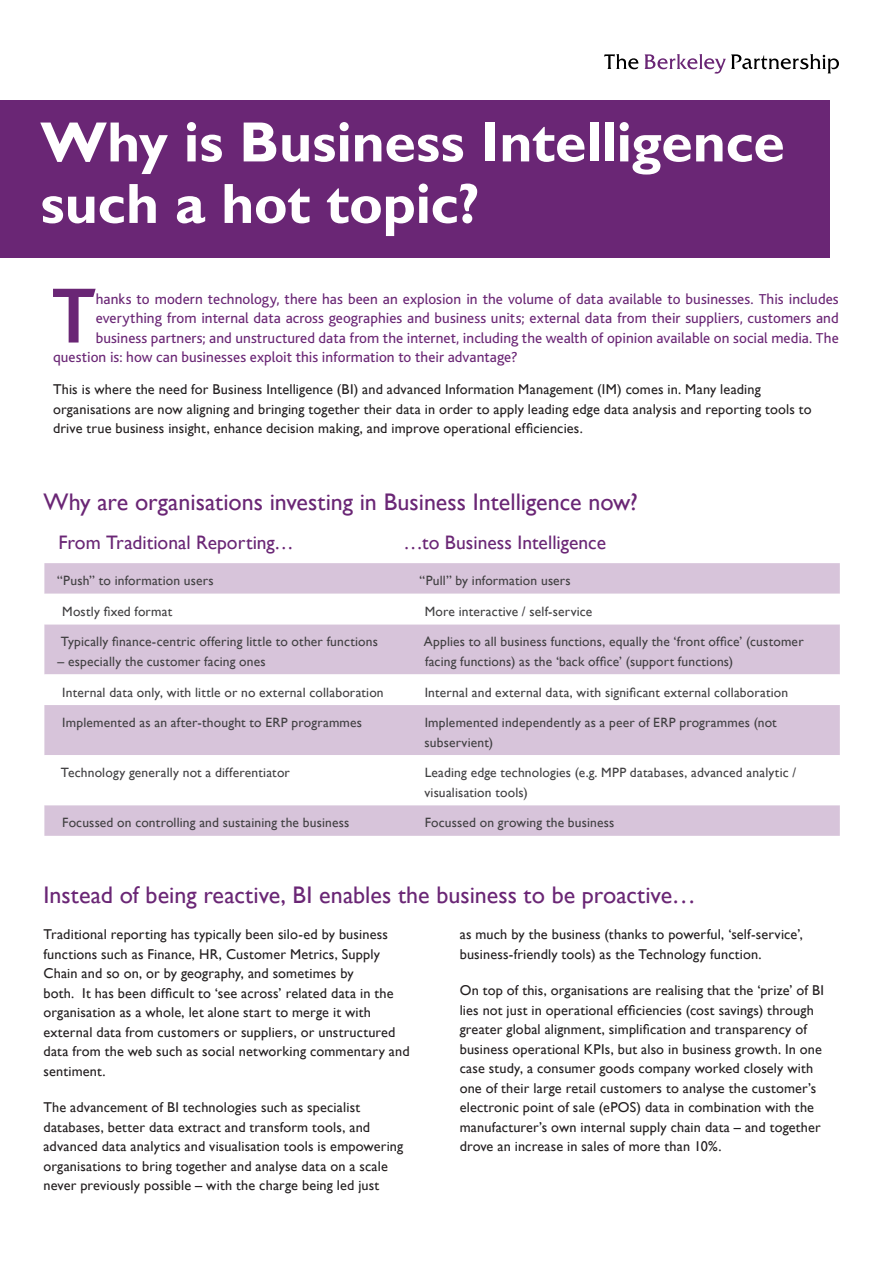
<style>
.page{position:relative;width:893px;height:1263px;background:#fff}
.page>*{position:absolute;margin:0;border:0;box-sizing:border-box;transform-origin:0 0}
.Body_Text_Intro{font:700 81.6px "Bliss";color:#6a2675}
.M_S_Article_copy{font:700 57px/61.5px "Gill Sans";letter-spacing:-.005em;color:#fff}
.Body_Text{font:24px "Gill Sans";color:#6a2675}
.Sub_Heading{font:19.5px "Gill Sans";color:#6a2675}
.Body_Text_Intro-2{font:15px "Bliss";letter-spacing:.005em;color:#6a2675}
.Body_Text-2{font:14.25px/19.5px "Gill Sans";letter-spacing:.01em;color:#231f20}
.Table{font:13.5px/19.5px "Gill Sans";letter-spacing:.015em;color:#414042}
</style>
<div class="page">
<svg style="left:604px;top:54px;width:34px;height:15px"></svg>
<svg style="left:644px;top:54px;width:195px;height:20px"></svg>
<div style="left:0;top:101px;width:829px;height:157px;background:#6a2675"></div>
<div style="left:44px;top:563px;width:796px;height:273px;background:#d7c4da"></div>
<svg style="left:44px;top:594px;width:796px;height:211px"></svg>
<p class="M_S_Article_copy" style="left:40px;top:113px;width:746px">Why is Business Intelligence such a hot topic?</p>
<p class="Body_Text_Intro" style="left:52px;top:273px;width:45px">T</p>
<p class="Body_Text_Intro-2" style="left:96px;top:291px;width:744px">hanks to modern technology, there has been an explosion in the volume of data available to businesses. This includes</p>
<p class="Body_Text_Intro-2" style="left:96px;top:310px;width:744px">everything from internal data across geographies and business units; external data from their suppliers, customers and</p>
<p class="Body_Text_Intro-2" style="left:96px;top:330px;width:744px">business partners; and unstructured data from the internet, including the wealth of opinion available on social media. The</p>
<p class="Body_Text_Intro-2" style="left:53px;top:349px;width:466px">question is: how can businesses exploit this information to their advantage?</p>
<p class="Body_Text-2" style="left:53px;top:380px;width:760px">This is where the need for Business Intelligence (BI) and advanced Information Management (IM) comes in. Many leading organisations are now aligning and bringing together their data in order to apply leading edge data analysis and reporting tools to drive true business insight, enhance decision making, and improve operational efficiencies.</p>
<p class="Body_Text" style="left:44px;top:488px;width:596px">Why are organisations investing in Business Intelligence now?</p>
<p class="Sub_Heading" style="left:58px;top:531px;width:237px">From Traditional Reporting…</p>
<p class="Sub_Heading" style="left:403px;top:531px;width:204px">…to Business Intelligence</p>
<p class="Table" style="left:57px;top:571px;width:158px">“Push” to information users</p>
<p class="Table" style="left:420px;top:571px;width:153px">“Pull” by information users</p>
<p class="Table" style="left:62px;top:602px;width:112px">Mostly fixed format</p>
<p class="Table" style="left:425px;top:602px;width:169px">More interactive / self-service</p>
<p class="Table" style="left:61px;top:632px;width:319px">Typically finance-centric offering little to other functions</p>
<p class="Table" style="left:58px;top:652px;width:210px">– especially the customer facing ones</p>
<p class="Table" style="left:424px;top:632px;width:381px">Applies to all business functions, equally the ‘front office’ (customer facing functions) as the ‘back office’ (support functions)</p>
<p class="Table" style="left:62px;top:682px;width:323px">Internal data only, with little or no external collaboration</p>
<p class="Table" style="left:425px;top:682px;width:365px">Internal and external data, with significant external collaboration</p>
<p class="Table" style="left:62px;top:713px;width:301px">Implemented as an after-thought to ERP programmes</p>
<p class="Table" style="left:425px;top:713px;width:354px">Implemented independently as a peer of ERP programmes (not subservient)</p>
<p class="Table" style="left:61px;top:763px;width:231px">Technology generally not a differentiator</p>
<p class="Table" style="left:424px;top:763px;width:373px">Leading edge technologies (e.g. MPP databases, advanced analytic / visualisation tools)</p>
<p class="Table" style="left:62px;top:813px;width:289px">Focussed on controlling and sustaining the business</p>
<p class="Table" style="left:425px;top:813px;width:191px">Focussed on growing the business</p>
<p class="Body_Text" style="left:44px;top:881px;width:654px">Instead of being reactive, BI enables the business to be proactive…</p>
<p class="Body_Text-2" style="left:44px;top:925px;width:368px">Traditional reporting has typically been silo-ed by business functions such as Finance, HR, Customer Metrics, Supply Chain and so on, or by geography, and sometimes by<br>both. It has been difficult to ‘see across’ related data in the organisation as a whole, let alone start to merge it with external data from customers or suppliers, or unstructured data from the web such as social networking commentary and sentiment.</p>
<p class="Body_Text-2" style="left:44px;top:1098px;width:361px">The advancement of BI technologies such as specialist databases, better data extract and transform tools, and advanced data analytics and visualisation tools is empowering organisations to bring together and analyse data on a scale never previously possible – with the charge being led just</p>
<p class="Body_Text-2" style="left:460px;top:925px;width:345px">as much by the business (thanks to powerful, ‘self-service’, business-friendly tools) as the Technology function.</p>
<p class="Body_Text-2" style="left:460px;top:981px;width:366px">On top of this, organisations are realising that the ‘prize’ of BI lies not just in operational efficiencies (cost savings) through greater global alignment, simplification and transparency of business operational KPIs, but also in business growth. In one case study, a consumer goods company worked closely with one of their large retail customers to analyse the customer’s electronic point of sale (ePOS) data in combination with the manufacturer’s own internal supply chain data – and together drove an increase in sales of more than 10%.</p>
</div>
